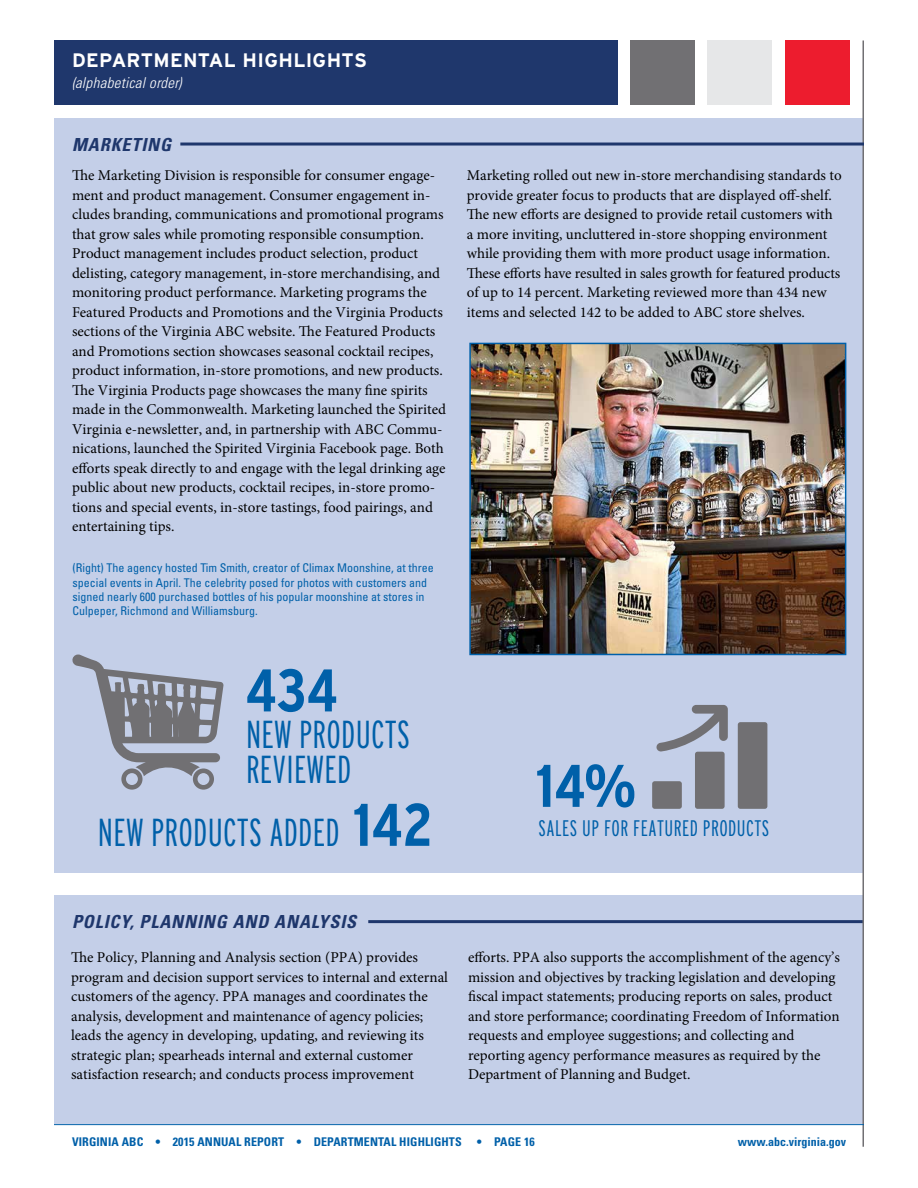
<style>
.page{position:relative;width:918px;height:1188px;background:#fff}
.page>*{position:absolute;margin:0;border:0;box-sizing:border-box;transform-origin:0 0}
.t1{font:700 condensed 60px "Interstate";color:#0060a9}
.t2{font:300 extra-condensed 39px/34.5px "Interstate";letter-spacing:.005em;color:#0060a9}
.t3{font:300 extra-condensed 22.5px "Interstate";letter-spacing:.02em;color:#0060a9}
.t4{font:700 19.5px "Interstate";letter-spacing:.015em;color:#fff}
.t5{font:italic 700 condensed 18px "Univers";letter-spacing:.05em;color:#1f376c}
.t6{font:15px/19.5px "Minion Pro";color:#000}
.t7{font:italic 300 condensed 15px "Univers";letter-spacing:.025em;color:#fff}
.t8{font:condensed 12px/14.4px "Univers";color:#0060a9}
.t9{font:700 condensed 12px "Univers";letter-spacing:.01em;color:#0060a9}
.s1{font-weight:700;font-stretch:condensed;font-size:60px}
</style>
<div class="page">
<div style="left:54px;top:896px;width:810px;height:228px;background:#c4cfe8"></div>
<hr style="left:368px;top:920px;width:496px;height:3px;background:#1f376c">
<div style="left:54px;top:118px;width:810px;height:755px;background:#c4cfe8"></div>
<div style="left:54px;top:40px;width:563px;height:65px;background:#1f376c"></div>
<div style="left:708px;top:41px;width:64px;height:64px;background:#e6e7e8"></div>
<div style="left:630px;top:41px;width:65px;height:64px;background:#717073"></div>
<div style="left:785px;top:41px;width:65px;height:64px;background:#ed1c2e"></div>
<hr style="left:862px;top:40px;width:2px;height:1107px;background:#717073">
<hr style="left:54px;top:1124px;width:810px;height:1px;background:#0060a9">
<hr style="left:180px;top:143px;width:684px;height:3px;background:#1f376c">
<img style="left:472px;top:346px;width:371px;height:306px">
<div style="left:469px;top:343px;width:377px;height:312px;border:2px solid #0060a9"></div>
<svg style="left:652px;top:705px;width:115px;height:104px"></svg>
<svg style="left:72px;top:654px;width:152px;height:136px"></svg>
<h3 class="t4" style="left:72px;top:49px;width:296px">DEPARTMENTAL HIGHLIGHTS</h3>
<p class="t7" style="left:72px;top:74px;width:111px">(alphabetical order)</p>
<p class="t5" style="left:72px;top:133px;width:101px">MARKETING</p>
<p class="t6" style="left:72px;top:166px;width:376px">The Marketing Division is responsible for consumer engage&shy;ment and product management. Consumer engagement in&shy;cludes branding, communications and promotional programs that grow sales while promoting responsible consumption.<br>Product management includes product selection, product delisting, category management, in-store merchandising, and monitoring product performance. Marketing programs the Featured Products and Promotions and the Virginia Products sections of the Virginia ABC website. The Featured Products and Promotions section showcases seasonal cocktail recipes, product information, in-store promotions, and new products.<br>The Virginia Products page showcases the many fine spirits made in the Commonwealth. Marketing launched the Spirited Virginia e-newsletter, and, in partnership with ABC Commu&shy;nications, launched the Spirited Virginia Facebook page. Both efforts speak directly to and engage with the legal drinking age public about new products, cocktail recipes, in-store promo&shy;tions and special events, in-store tastings, food pairings, and entertaining tips.</p>
<p class="t6" style="left:467px;top:166px;width:377px">Marketing rolled out new in-store merchandising standards to provide greater focus to products that are displayed off-shelf.<br>The new efforts are designed to provide retail customers with a more inviting, uncluttered in-store shopping environment while providing them with more product usage information.<br>These efforts have resulted in sales growth for featured products of up to 14 percent. Marketing reviewed more than 434 new items and selected 142 to be added to ABC store shelves.</p>
<p class="t8" style="left:73px;top:560px;width:363px">(Right) The agency hosted Tim Smith, creator of Climax Moonshine, at three special events in April. The celebrity posed for photos with customers and signed nearly 600 purchased bottles of his popular moonshine at stores in Culpeper, Richmond and Williamsburg.</p>
<h1 class="t1" style="left:246px;top:657px;width:93px">434</h1>
<h2 class="t2" style="left:246px;top:717px;width:166px">NEW PRODUCTS<br>REVIEWED</h2>
<h2 class="t2" style="left:98px;top:814px;width:337px">NEW PRODUCTS ADDED <span class="s1">142</span></h2>
<h1 class="t1" style="left:536px;top:752px;width:102px">14%</h1>
<h3 class="t3" style="left:538px;top:815px;width:232px">SALES UP FOR FEATURED PRODUCTS</h3>
<p class="t5" style="left:72px;top:911px;width:286px">POLICY, PLANNING AND ANALYSIS</p>
<p class="t6" style="left:71px;top:948px;width:378px">The Policy, Planning and Analysis section (PPA) provides program and decision support services to internal and external customers of the agency. PPA manages and coordinates the analysis, development and maintenance of agency policies; leads the agency in developing, updating, and reviewing its strategic plan; spearheads internal and external customer satisfaction research; and conducts process improvement</p>
<p class="t6" style="left:468px;top:948px;width:374px">efforts. PPA also supports the accomplishment of the agency’s mission and objectives by tracking legislation and developing fiscal impact statements; producing reports on sales, product and store performance; coordinating Freedom of Information requests and employee suggestions; and collecting and reporting agency performance measures as required by the Department of Planning and Budget.</p>
<p class="t9" style="left:72px;top:1135px;width:391px">VIRGINIA ABC • 2015 ANNUAL REPORT • DEPARTMENTAL HIGHLIGHTS</p>
<p class="t9" style="left:477px;top:1135px;width:60px">• PAGE 16</p>
<p class="t9" style="left:738px;top:1135px;width:110px">www.abc.virginia.gov</p>
</div>
